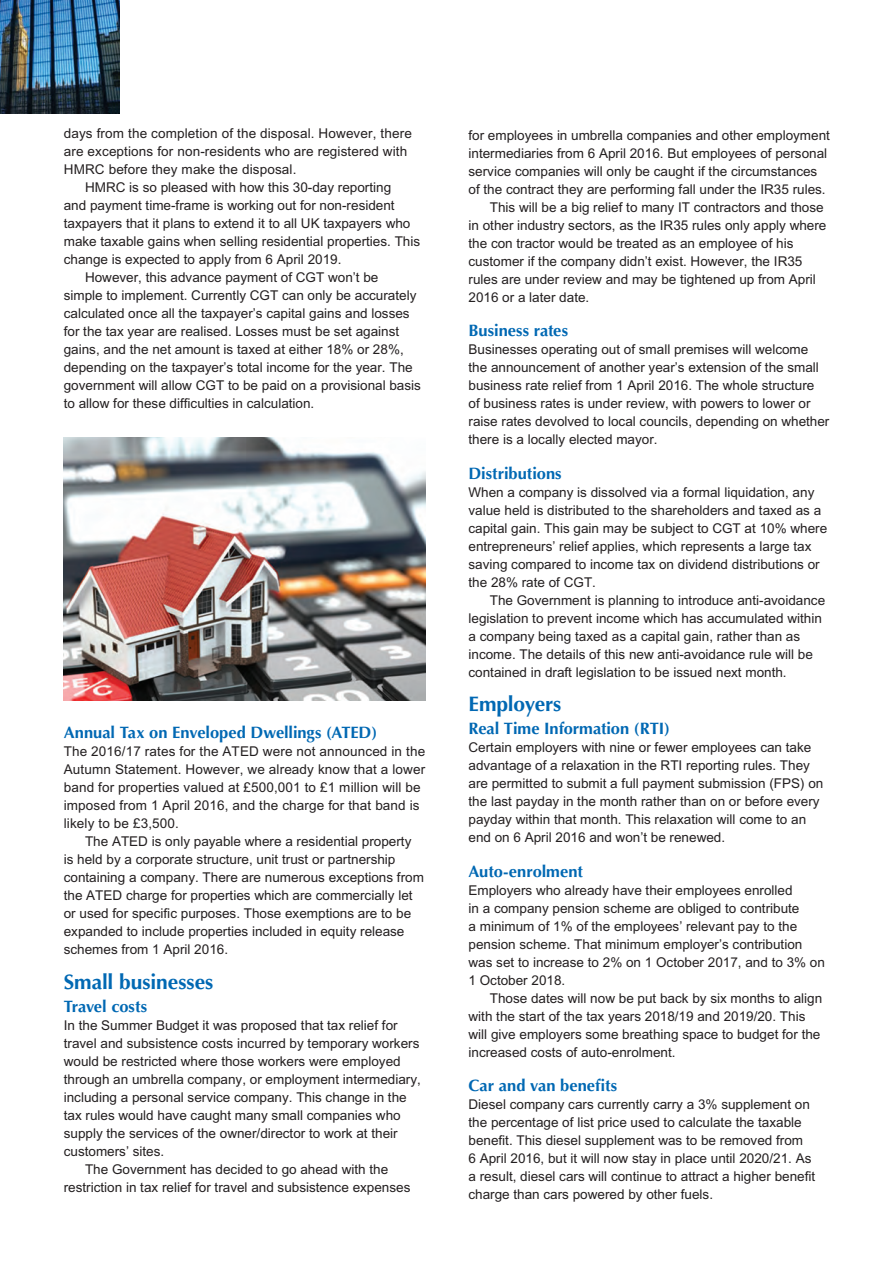
<style>
.page{position:relative;width:893px;height:1263px;background:#fff}
.page>*{position:absolute;margin:0;border:0;box-sizing:border-box;transform-origin:0 0}
.t1{font:700 21px "Optima";letter-spacing:-.005em;color:#0168b3}
.t2{font:700 16.5px "Optima";letter-spacing:-.005em;color:#0168b3}
.t3{font:13.5px/18px "M Arial";color:#231f20}
</style>
<div class="page">
<img style="left:0;top:0;width:119px;height:113px">
<img style="left:64px;top:437px;width:361px;height:264px">
<p class="t3" style="left:64px;top:124px;width:350px">days from the completion of the disposal. However, there</p>
<p class="t3" style="left:64px;top:142px;width:345px">are exceptions for non-residents who are registered with</p>
<p class="t3" style="left:64px;top:160px;width:234px">HMRC before they make the disposal.</p>
<p class="t3" style="left:85px;top:178px;width:308px">HMRC is so pleased with how this 30-day reporting</p>
<p class="t3" style="left:64px;top:196px;width:332px">and payment time-frame is working out for non-resident</p>
<p class="t3" style="left:64px;top:214px;width:348px">taxpayers that it plans to extend it to all UK taxpayers who</p>
<p class="t3" style="left:64px;top:232px;width:358px">make taxable gains when selling residential properties. This</p>
<p class="t3" style="left:64px;top:250px;width:279px">change is expected to apply from 6 April 2019.</p>
<p class="t3" style="left:85px;top:268px;width:295px">However, this advance payment of CGT won’t be</p>
<p class="t3" style="left:64px;top:286px;width:354px">simple to implement. Currently CGT can only be accurately</p>
<p class="t3" style="left:64px;top:304px;width:347px">calculated once all the taxpayer’s capital gains and losses</p>
<p class="t3" style="left:64px;top:322px;width:337px">for the tax year are realised. Losses must be set against</p>
<p class="t3" style="left:64px;top:340px;width:341px">gains, and the net amount is taxed at either 18% or 28%,</p>
<p class="t3" style="left:64px;top:358px;width:350px">depending on the taxpayer’s total income for the year. The</p>
<p class="t3" style="left:64px;top:376px;width:359px">government will allow CGT to be paid on a provisional basis</p>
<p class="t3" style="left:64px;top:394px;width:252px">to allow for these difficulties in calculation.</p>
<p class="t2" style="left:64px;top:723px;width:315px">Annual Tax on Enveloped Dwellings (ATED)</p>
<p class="t3" style="left:64px;top:742px;width:363px">The 2016/17 rates for the ATED were not announced in the Autumn Statement. However, we already know that a lower band for properties valued at £500,001 to £1 million will be imposed from 1 April 2016, and the charge for that band is likely to be £3,500.</p>
<p class="t3" style="left:64px;top:832px;width:362px;text-indent:21px">The ATED is only payable where a residential property is held by a corporate structure, unit trust or partnership containing a company. There are numerous exceptions from the ATED charge for properties which are commercially let or used for specific purposes. Those exemptions are to be expanded to include properties included in equity release schemes from 1 April 2016.</p>
<h1 class="t1" style="left:64px;top:969px;width:151px">Small businesses</h1>
<p class="t2" style="left:64px;top:996px;width:85px">Travel costs</p>
<p class="t3" style="left:64px;top:1016px;width:335px">In the Summer Budget it was proposed that tax relief for</p>
<p class="t3" style="left:64px;top:1034px;width:357px">travel and subsistence costs incurred by temporary workers</p>
<p class="t3" style="left:64px;top:1052px;width:338px">would be restricted where those workers were employed</p>
<p class="t3" style="left:64px;top:1070px;width:359px">through an umbrella company, or employment intermediary,</p>
<p class="t3" style="left:64px;top:1088px;width:344px">including a personal service company. This change in the</p>
<p class="t3" style="left:64px;top:1106px;width:338px">tax rules would have caught many small companies who</p>
<p class="t3" style="left:64px;top:1124px;width:335px">supply the services of the owner/director to work at their</p>
<p class="t3" style="left:64px;top:1142px;width:102px">customers’ sites.</p>
<p class="t3" style="left:85px;top:1160px;width:305px">The Government has decided to go ahead with the</p>
<p class="t3" style="left:64px;top:1178px;width:348px">restriction in tax relief for travel and subsistence expenses</p>
<p class="t3" style="left:468px;top:126px;width:363px">for employees in umbrella companies and other employment</p>
<p class="t3" style="left:468px;top:144px;width:360px">intermediaries from 6 April 2016. But employees of personal</p>
<p class="t3" style="left:468px;top:162px;width:350px">service companies will only be caught if the circumstances</p>
<p class="t3" style="left:468px;top:180px;width:359px">of the contract they are performing fall under the IR35 rules.</p>
<p class="t3" style="left:490px;top:198px;width:335px">This will be a big relief to many IT contractors and those</p>
<p class="t3" style="left:468px;top:216px;width:359px">in other industry sectors, as the IR35 rules only apply where</p>
<p class="t3" style="left:468px;top:234px;width:326px">the con tractor would be treated as an employee of his</p>
<p class="t3" style="left:468px;top:252px;width:335px">customer if the company didn’t exist. However, the IR35</p>
<p class="t3" style="left:468px;top:270px;width:349px">rules are under review and may be tightened up from April</p>
<p class="t3" style="left:468px;top:288px;width:122px">2016 or a later date.</p>
<p class="t2" style="left:468px;top:321px;width:101px">Business rates</p>
<p class="t3" style="left:468px;top:340px;width:362px">Businesses operating out of small premises will welcome the announcement of another year’s extension of the small business rate relief from 1 April 2016. The whole structure<br>of business rates is under review, with powers to lower or raise rates devolved to local councils, depending on whether there is a locally elected mayor.</p>
<p class="t2" style="left:468px;top:464px;width:95px">Distributions</p>
<p class="t3" style="left:468px;top:483px;width:360px">When a company is dissolved via a formal liquidation, any value held is distributed to the shareholders and taxed as a capital gain. This gain may be subject to CGT at 10% where entrepreneurs’ relief applies, which represents a large tax saving compared to income tax on dividend distributions or the 28% rate of CGT.</p>
<p class="t3" style="left:468px;top:591px;width:358px;text-indent:21px">The Government is planning to introduce anti-avoidance legislation to prevent income which has accumulated within a company being taxed as a capital gain, rather than as income. The details of this new anti-avoidance rule will be contained in draft legislation to be issued next month.</p>
<h1 class="t1" style="left:468px;top:692px;width:94px">Employers</h1>
<p class="t2" style="left:468px;top:719px;width:203px">Real Time Information (RTI)</p>
<p class="t3" style="left:468px;top:738px;width:356px">Certain employers with nine or fewer employees can take advantage of a relaxation in the RTI reporting rules. They are permitted to submit a full payment submission (FPS) on the last payday in the month rather than on or before every payday within that month. This relaxation will come to an end on 6 April 2016 and won’t be renewed.</p>
<p class="t2" style="left:468px;top:861px;width:116px">Auto-enrolment</p>
<p class="t3" style="left:468px;top:881px;width:358px">Employers who already have their employees enrolled<br>in a company pension scheme are obliged to contribute<br>a minimum of 1% of the employees’ relevant pay to the pension scheme. That minimum employer’s contribution was set to increase to 2% on 1 October 2017, and to 3% on 1 October 2018.</p>
<p class="t3" style="left:468px;top:989px;width:355px;text-indent:21px">Those dates will now be put back by six months to align with the start of the tax years 2018/19 and 2019/20. This will give employers some breathing space to budget for the increased costs of auto-enrolment.</p>
<p class="t2" style="left:468px;top:1076px;width:150px">Car and van benefits</p>
<p class="t3" style="left:468px;top:1095px;width:348px">Diesel company cars currently carry a 3% supplement on the percentage of list price used to calculate the taxable benefit. This diesel supplement was to be removed from<br>6 April 2016, but it will now stay in place until 2020/21. As a result, diesel cars will continue to attract a higher benefit charge than cars powered by other fuels.</p>
</div>
